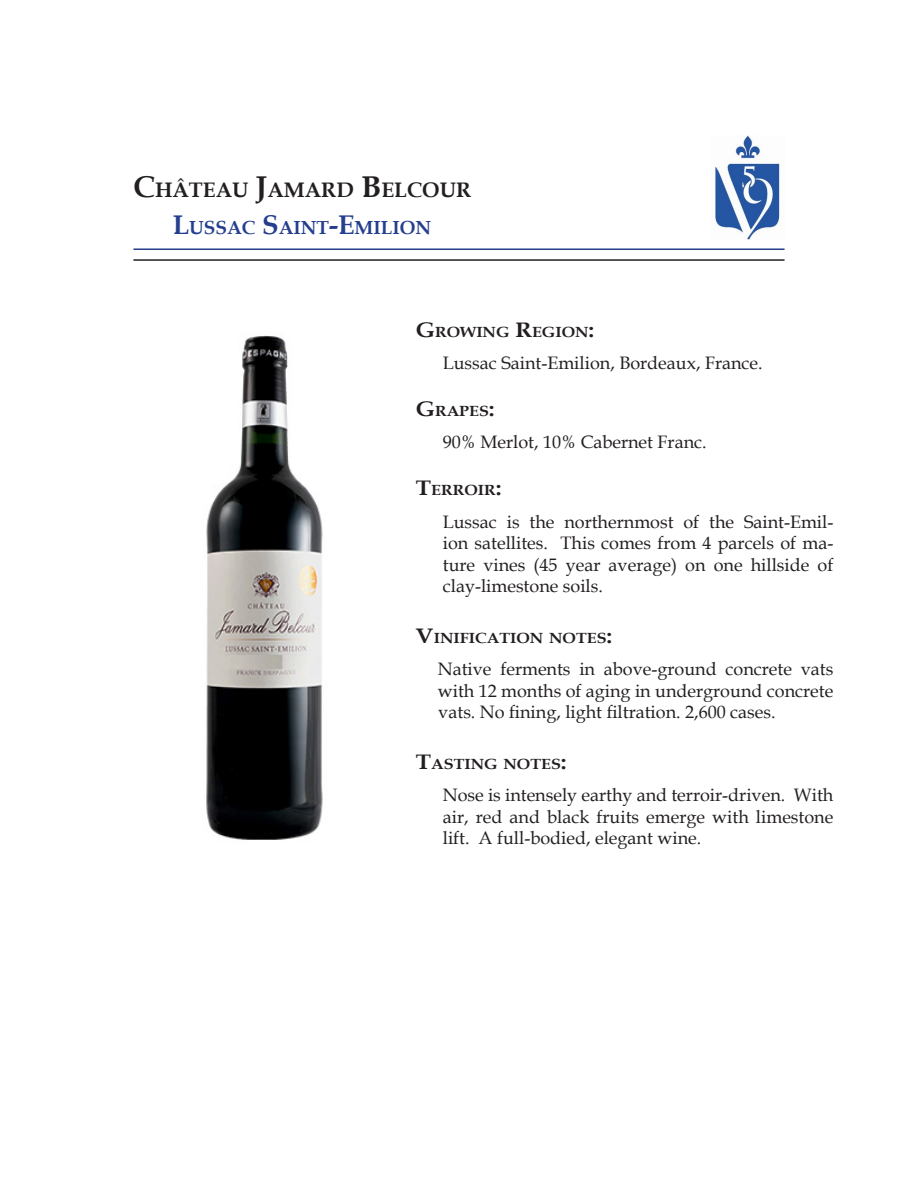
<style>
.page{position:relative;width:918px;height:1188px;background:#fff}
.page>*{position:absolute;margin:0;border:0;box-sizing:border-box;transform-origin:0 0}
.t1{font:700 21px "Book Antiqua";color:#231f20}
.t2{font:700 18.9px "Book Antiqua";color:#253f8e}
.t3{font:18px/21.6px "Book Antiqua";color:#231f20;text-align:justify}
.t4{font:700 14.7px "Book Antiqua";color:#231f20;scale:1.1 1}
.s1{font-size:30px}
.s2{font-size:27px}
.s3{font-size:21px}
</style>
<div class="page">
<hr style="left:133px;top:259px;width:652px;height:2px;background:#231f20">
<hr style="left:133px;top:248px;width:652px;height:2px;background:#253f8e">
<img style="left:715px;top:136px;width:65px;height:103px">
<img style="left:206px;top:335px;width:117px;height:505px">
<p class="t1" style="left:133px;top:176px;width:339px"><span class="s1">C</span>HÂTEAU <span class="s1">J</span>AMARD <span class="s1">B</span>ELCOUR</p>
<p class="t2" style="left:173px;top:215px;width:260px"><span class="s2">L</span>USSAC <span class="s2">S</span>AINT<span class="s2">-E</span>MILION</p>
<p class="t4" style="left:416px;top:322px;width:164px"><span class="s3">G</span>ROWING <span class="s3">R</span>EGION<span class="s3">:</span></p>
<p class="t3" style="left:443px;top:352px;width:321px">Lussac Saint-Emilion, Bordeaux, France.</p>
<p class="t4" style="left:416px;top:401px;width:73px"><span class="s3">G</span>RAPES<span class="s3">:</span></p>
<p class="t3" style="left:443px;top:431px;width:265px">90% Merlot, 10% Cabernet Franc.</p>
<p class="t4" style="left:416px;top:480px;width:80px"><span class="s3">T</span>ERROIR<span class="s3">:</span></p>
<p class="t3" style="left:443px;top:510px;width:392px">Lussac is the northernmost of the Saint-Emil&shy;ion satellites. This comes from 4 parcels of ma&shy;ture vines (45 year average) on one hillside of clay-limestone soils.</p>
<p class="t4" style="left:416px;top:628px;width:180px"><span class="s3">V</span>INIFICATION NOTES<span class="s3">:</span></p>
<p class="t3" style="left:438px;top:658px;width:397px">Native ferments in above-ground concrete vats</p>
<p class="t3" style="left:438px;top:679px;width:397px">with 12 months of aging in underground concrete</p>
<p class="t3" style="left:438px;top:701px;width:339px">vats. No fining, light filtration. 2,600 cases.</p>
<p class="t4" style="left:416px;top:754px;width:139px"><span class="s3">T</span>ASTING NOTES<span class="s3">:</span></p>
<p class="t3" style="left:443px;top:784px;width:392px">Nose is intensely earthy and terroir-driven. With air, red and black fruits emerge with limestone lift. A full-bodied, elegant wine.</p>
</div>
